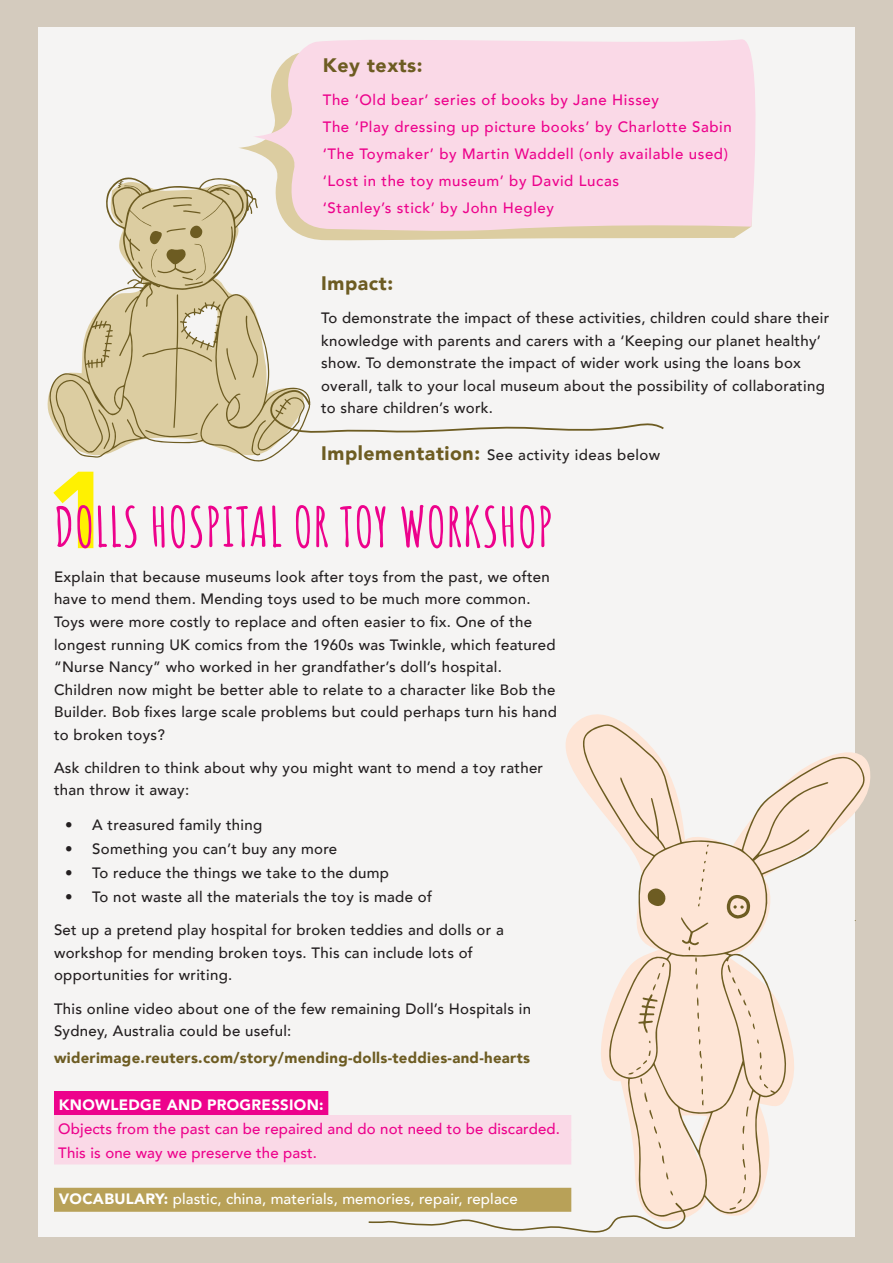
<style>
.page{position:relative;width:893px;height:1263px;background:#d4cbbe}
.page>*{position:absolute;margin:0;border:0;box-sizing:border-box;transform-origin:0 0}
.t1{font:700 54px "Amatic SC";letter-spacing:.01em;color:#ed028c}
.t2{font:900 19.5px "Avenir";letter-spacing:.03em;color:#6d5c22}
.t3{font:500 15px/22.5px "Avenir";letter-spacing:.02em;color:#231f20}
.t4{font:500 15px/27px "Avenir";letter-spacing:.04em;color:#ed028c}
.t5{font:500 15px/24px "Avenir";letter-spacing:.01em;color:#ed028c}
.t6{font:900 15px "Avenir";letter-spacing:.02em;color:#6d5c22}
.t7{font:500 15px "Avenir";letter-spacing:.01em;color:#fff}
.t8{font:900 15px "Avenir";letter-spacing:.02em;color:#fff}
.s1{font-weight:900;font-size:19.5px;color:#6d5c22}
.s2{font-family:"Avenir";font-weight:900;font-size:108px;color:#fff101}
.s3{font-weight:900}
</style>
<div class="page">
<div style="left:38px;top:27px;width:817px;height:1209px;background:#f5f4f3"></div>
<svg style="left:239px;top:145px;width:503px;height:96px;fill:#dccda1"></svg>
<svg style="left:253px;top:39px;width:503px;height:194px;fill:#fad9e7"></svg>
<div style="left:54px;top:1091px;width:274px;height:25px;background:#ed028c"></div>
<div style="left:54px;top:1115px;width:517px;height:25px;background:#fad9e7"></div>
<div style="left:54px;top:1139px;width:517px;height:25px;background:#fad9e7"></div>
<div style="left:54px;top:1188px;width:517px;height:24px;background:#b8a158"></div>
<svg style="left:49px;top:176px;width:261px;height:286px"></svg>
<svg style="left:142px;top:294px;width:78px;height:143px"></svg>
<svg style="left:213px;top:226px;width:20px;height:48px"></svg>
<svg style="left:142px;top:197px;width:59px;height:17px"></svg>
<svg style="left:150px;top:226px;width:56px;height:60px"></svg>
<svg style="left:138px;top:261px;width:5px;height:8px"></svg>
<svg style="left:245px;top:316px;width:14px;height:62px"></svg>
<svg style="left:226px;top:348px;width:10px;height:32px"></svg>
<svg style="left:56px;top:380px;width:54px;height:73px"></svg>
<svg style="left:251px;top:389px;width:413px;height:67px"></svg>
<svg style="left:526px;top:714px;width:345px;height:487px"></svg>
<svg style="left:583px;top:724px;width:282px;height:493px"></svg>
<svg style="left:648px;top:888px;width:18px;height:18px"></svg>
<svg style="left:681px;top:917px;width:27px;height:33px"></svg>
<svg style="left:698px;top:878px;width:5px;height:28px"></svg>
<svg style="left:705px;top:844px;width:4px;height:11px"></svg>
<svg style="left:696px;top:997px;width:3px;height:9px"></svg>
<svg style="left:697px;top:1012px;width:2px;height:7px"></svg>
<svg style="left:695px;top:968px;width:2px;height:7px"></svg>
<svg style="left:696px;top:983px;width:2px;height:7px"></svg>
<svg style="left:701px;top:1075px;width:2px;height:7px"></svg>
<svg style="left:699px;top:1051px;width:3px;height:18px"></svg>
<svg style="left:699px;top:1039px;width:2px;height:6px"></svg>
<svg style="left:644px;top:1092px;width:3px;height:10px"></svg>
<svg style="left:649px;top:1110px;width:4px;height:9px"></svg>
<svg style="left:662px;top:1155px;width:2px;height:9px"></svg>
<svg style="left:654px;top:1126px;width:3px;height:8px"></svg>
<svg style="left:666px;top:1172px;width:2px;height:8px"></svg>
<svg style="left:658px;top:1141px;width:3px;height:7px"></svg>
<svg style="left:670px;top:1190px;width:3px;height:5px"></svg>
<svg style="left:746px;top:1106px;width:2px;height:11px"></svg>
<svg style="left:743px;top:1159px;width:2px;height:9px"></svg>
<svg style="left:742px;top:1126px;width:2px;height:8px"></svg>
<svg style="left:743px;top:1187px;width:2px;height:6px"></svg>
<svg style="left:742px;top:1143px;width:2px;height:7px"></svg>
<svg style="left:744px;top:1174px;width:2px;height:6px"></svg>
<svg style="left:729px;top:1199px;width:13px;height:12px"></svg>
<svg style="left:728px;top:965px;width:8px;height:18px"></svg>
<svg style="left:738px;top:989px;width:13px;height:28px"></svg>
<svg style="left:752px;top:1023px;width:3px;height:6px"></svg>
<svg style="left:759px;top:1052px;width:2px;height:6px"></svg>
<svg style="left:759px;top:1065px;width:9px;height:23px"></svg>
<svg style="left:638px;top:973px;width:22px;height:60px"></svg>
<svg style="left:628px;top:1050px;width:23px;height:34px"></svg>
<svg style="left:662px;top:963px;width:3px;height:4px"></svg>
<svg style="left:727px;top:895px;width:23px;height:24px"></svg>
<svg style="left:367px;top:1201px;width:321px;height:32px"></svg>
<h2 class="t2" style="left:323px;top:49px;width:101px">Key texts:</h2>
<p class="t4" style="left:323px;top:86px;width:410px">The ‘Old bear’ series of books by Jane Hissey<br>The ‘Play dressing up picture books’ by Charlotte Sabin ‘The Toymaker’ by Martin Waddell (only available used) ‘Lost in the toy museum’ by David Lucas<br>‘Stanley’s stick’ by John Hegley</p>
<h2 class="t2" style="left:321px;top:266px;width:74px">Impact:</h2>
<p class="t3" style="left:321px;top:306px;width:510px">To demonstrate the impact of these activities, children could share their knowledge with parents and carers with a ‘Keeping our planet healthy’ show. To demonstrate the impact of wider work using the loans box overall, talk to your local museum about the possibility of collaborating to share children’s work.</p>
<p class="t3" style="left:321px;top:442px;width:341px"><span class="s1">Implementation:</span> See activity ideas below</p>
<h1 class="t1" style="left:47px;top:485px;width:508px"><span class="s2">1</span>DOLLS HOSPITAL OR TOY WORKSHOP</h1>
<p class="t3" style="left:54px;top:565px;width:505px">Explain that because museums look after toys from the past, we often have to mend them. Mending toys used to be much more common.<br>Toys were more costly to replace and often easier to fix. One of the longest running UK comics from the 1960s was Twinkle, which featured “Nurse Nancy” who worked in her grandfather’s doll’s hospital.<br>Children now might be better able to relate to a character like Bob the Builder. Bob fixes large scale problems but could perhaps turn his hand to broken toys?</p>
<p class="t3" style="left:54px;top:755px;width:491px">Ask children to think about why you might want to mend a toy rather than throw it away:</p>
<p class="t3" style="left:65px;top:813px;width:198px">• A treasured family thing</p>
<p class="t3" style="left:65px;top:837px;width:274px">• Something you can’t buy any more</p>
<p class="t3" style="left:65px;top:861px;width:325px">• To reduce the things we take to the dump</p>
<p class="t3" style="left:65px;top:885px;width:368px">• To not waste all the materials the toy is made of</p>
<p class="t3" style="left:54px;top:918px;width:451px">Set up a pretend play hospital for broken teddies and dolls or a workshop for mending broken toys. This can include lots of opportunities for writing.</p>
<p class="t3" style="left:54px;top:996px;width:479px">This online video about one of the few remaining Doll’s Hospitals in<br>Sydney, Australia could be useful:</p>
<p class="t6" style="left:54px;top:1045px;width:478px">widerimage.reuters.com/story/mending-dolls-teddies-and-hearts</p>
<p class="t8" style="left:59px;top:1092px;width:266px">KNOWLEDGE AND PROGRESSION:</p>
<p class="t5" style="left:58px;top:1116px;width:503px">Objects from the past can be repaired and do not need to be discarded.<br>This is one way we preserve the past.</p>
<p class="t7" style="left:59px;top:1186px;width:460px"><span class="s3">VOCABULARY:</span> plastic, china, materials, memories, repair, replace</p>
</div>
